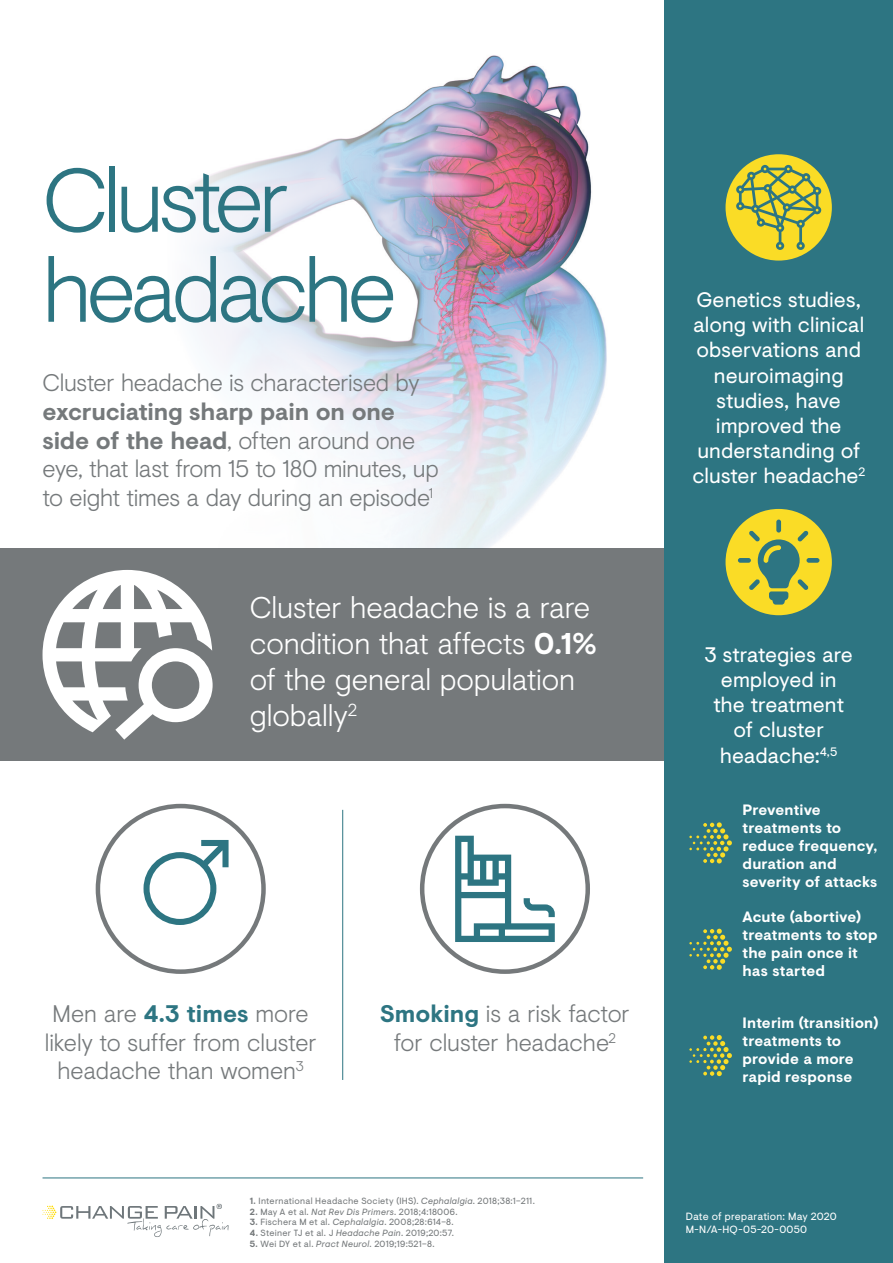
<style>
.page{position:relative;width:893px;height:1263px;background:#fff}
.page>*{position:absolute;margin:0;border:0;box-sizing:border-box;transform-origin:0 0}
.t1{font:300 90px/90px "Visuelt";letter-spacing:-.055em;color:#2d7582}
.t2{font:300 30px/36px "Visuelt";letter-spacing:-.005em;color:#fff}
.t3{font:300 24px/28.8px "Visuelt";letter-spacing:-.015em;color:#75797b;text-align:center}
.t4{font:21px/25.2px "Visuelt";color:#fff;text-align:center}
.t5{font:700 15px/18px "Visuelt";letter-spacing:.01em;color:#fff}
.t6{font:10.5px/12.6px "Visuelt";letter-spacing:.02em;color:#fff}
.t7{font:9px "Visuelt";letter-spacing:.025em;color:#75797b}
.s1{font-weight:700}
.s2{font-weight:700;color:#2d7582}
.s3{font-style:italic}
</style>
<div class="page">
<img style="left:167px;top:55px;width:497px;height:494px">
<div style="left:0;top:549px;width:753px;height:212px;background:#75797b"></div>
<svg style="left:43px;top:570px;width:170px;height:170px"></svg>
<div style="left:664px;top:0;width:229px;height:1263px;background:#2d7582"></div>
<svg style="left:725px;top:154px;width:107px;height:107px"></svg>
<svg style="left:725px;top:509px;width:107px;height:106px"></svg>
<svg style="left:689px;top:822px;width:43px;height:148px"></svg>
<svg style="left:689px;top:1035px;width:43px;height:41px"></svg>
<hr style="left:43px;top:1177px;width:600px;height:1px;background:#2d7582">
<svg style="left:43px;top:1204px;width:186px;height:33px"></svg>
<hr style="left:342px;top:810px;width:1px;height:270px;background:#2d7582">
<svg style="left:144px;top:840px;width:85px;height:85px"></svg>
<div style="left:96px;top:804px;width:170px;height:170px;border:4px solid #75797b;border-radius:50%"></div>
<svg style="left:455px;top:836px;width:100px;height:106px"></svg>
<div style="left:420px;top:804px;width:170px;height:170px;border:4px solid #75797b;border-radius:50%"></div>
<h1 class="t1" style="left:43px;top:150px;width:356px">Cluster headache</h1>
<p class="t3" style="left:43px;top:367px;width:378px">Cluster headache is characterised by</p>
<p class="t3" style="left:43px;top:396px;width:398px;text-align:left"><span class="s1">excruciating sharp pain on one side of the head</span>, often around one eye, that last from 15 to 180 minutes, up to eight times a day during an episode<sup>1</sup></p>
<p class="t2" style="left:250px;top:587px;width:349px">Cluster headache is a rare condition that affects <span class="s1">0.1% </span>of the general population globally<sup>2</sup></p>
<p class="t3" style="left:45px;top:998px;width:273px">Men are <span class="s2">4.3 times</span> more likely to suffer from cluster headache than women<sup>3</sup></p>
<p class="t3" style="left:380px;top:998px;width:251px"><span class="s2">Smoking</span> is a risk factor for cluster headache<sup>2</sup></p>
<p class="t7" style="left:250px;top:1194px;width:286px"><span class="s1">1.</span> International Headache Society (IHS). <span class="s3">Cephalalgia</span>. 2018;38:1–211.</p>
<p class="t7" style="left:250px;top:1205px;width:209px"><span class="s1">2.</span> May A et al. <span class="s3">Nat Rev Dis Primers</span>. 2018;4:18006.</p>
<p class="t7" style="left:250px;top:1216px;width:205px"><span class="s1">3.</span> Fischera M et al. <span class="s3">Cephalalgia</span>. 2008;28:614–8.</p>
<p class="t7" style="left:250px;top:1227px;width:206px"><span class="s1">4.</span> Steiner TJ et al. J <span class="s3">Headache Pain</span>. 2019;20:57.</p>
<p class="t7" style="left:250px;top:1237px;width:186px"><span class="s1">5.</span> Wei DY et al. <span class="s3">Pract Neurol</span>. 2019;19:521–8.</p>
<p class="t4" style="left:692px;top:286px;width:174px">Genetics studies, along with clinical observations and neuroimaging studies, have improved the understanding of cluster headache<sup>2</sup></p>
<p class="t4" style="left:704px;top:641px;width:150px">3 strategies are employed in the treatment of cluster headache:<sup>4,5</sup></p>
<p class="t5" style="left:742px;top:800px;width:136px">Preventive treatments to reduce frequency, duration and severity of attacks</p>
<p class="t5" style="left:742px;top:907px;width:137px">Acute (abortive) treatments to stop the pain once it has started</p>
<p class="t5" style="left:742px;top:1013px;width:137px">Interim (transition) treatments to provide a more rapid response</p>
<p class="t6" style="left:686px;top:1210px;width:153px">Date of preparation: May 2020<br>M-N/A-HQ-05-20-0050</p>
</div>
